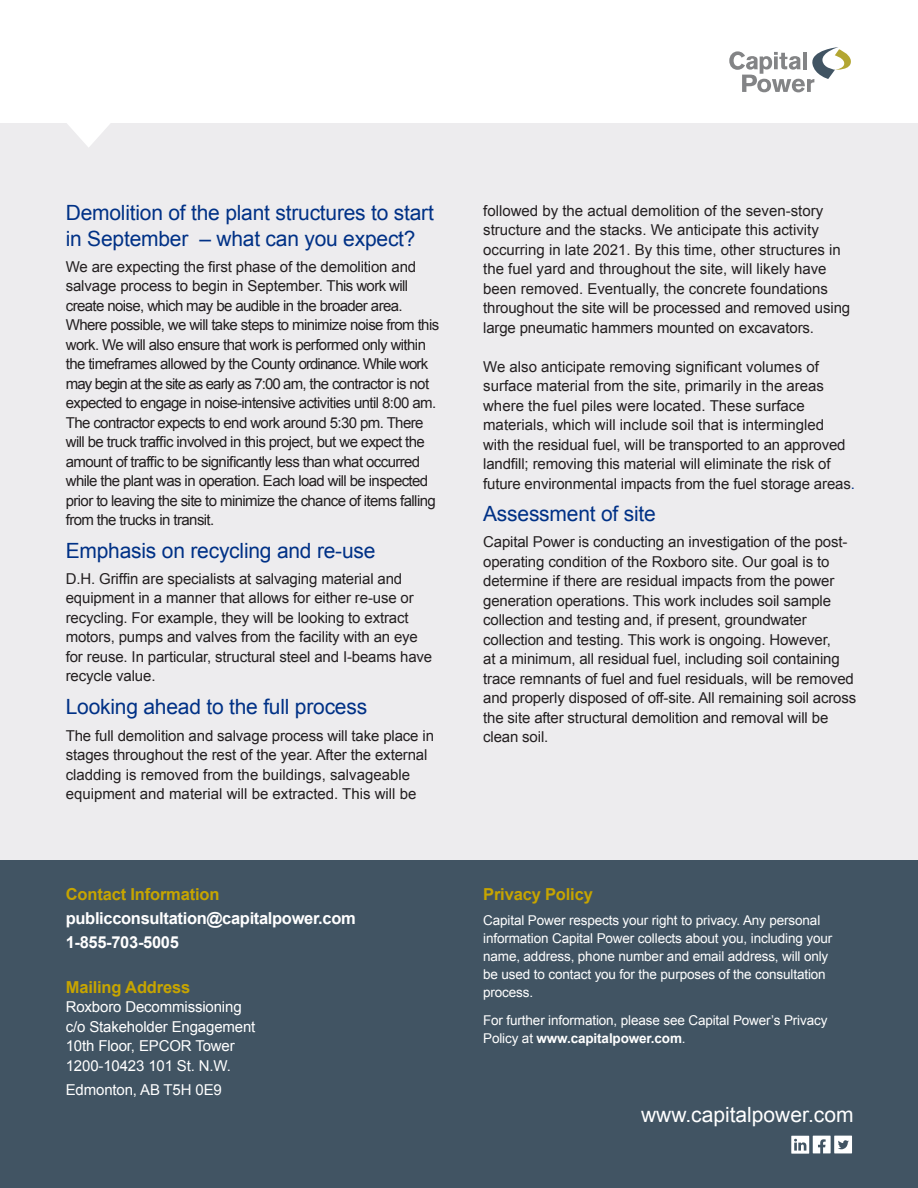
<style>
.page{position:relative;width:918px;height:1188px;background:#fff}
.page>*{position:absolute;margin:0;border:0;box-sizing:border-box;transform-origin:0 0}
.BODY_NEW{font:21px/25.5px "Arial";letter-spacing:-.01em;color:#003186}
.body{font:21px "Arial";color:#fff}
.body-2{font:700 16.5px "Arial";letter-spacing:-.02em;color:#fff}
.body-3{font:700 16.5px "Arial";letter-spacing:-.01em;color:#c7a500}
.BODY_NEW-2{font:15px/19.5px "Arial";letter-spacing:-.01em;color:#231f20}
.BODY_NEW-3{font:15px/19.5px "Arial";letter-spacing:-.04em;color:#231f20}
.body-4{font:15px/19.5px "Arial";letter-spacing:-.01em;color:#fff}
.body-5{font:13.5px/18px "Arial";letter-spacing:-.01em;color:#fff}
.s1{color:#003186}
.s2{font-weight:700}
</style>
<div class="page">
<div style="left:0;top:124px;width:918px;height:737px;background:#edecee"></div>
<svg style="left:66px;top:123px;width:46px;height:24px"></svg>
<div style="left:0;top:861px;width:918px;height:327px;background:#415463"></div>
<svg style="left:791px;top:1136px;width:61px;height:18px"></svg>
<svg style="left:729px;top:47px;width:122px;height:45px"></svg>
<p class="BODY_NEW" style="left:66px;top:200px;width:370px">Demolition of the plant structures to start in September – what can you expect?</p>
<p class="BODY_NEW-3" style="left:66px;top:257px;width:375px">We are expecting the first phase of the demolition and salvage process to begin in September. This work will create noise, which may be audible in the broader area.<br>Where possible, we will take steps to minimize noise from this work. We will also ensure that work is performed only within the timeframes allowed by the County ordinance. While work may begin at the site as early as 7:00 am, the contractor is not expected to engage in noise-intensive activities until 8:00 am.<br>The contractor expects to end work around 5:30 pm. There will be truck traffic involved in this project, but we expect the amount of traffic to be significantly less than what occurred while the plant was in operation. Each load will be inspected prior to leaving the site to minimize the chance of items falling from the trucks in transit.</p>
<p class="BODY_NEW" style="left:66px;top:538px;width:311px">Emphasis on recycling and re-use</p>
<p class="BODY_NEW-2" style="left:66px;top:569px;width:368px">D.H. Griffin are specialists at salvaging material and equipment in a manner that allows for either re-use or recycling. For example, they will be looking to extract motors, pumps and valves from the facility with an eye for reuse. In particular, structural steel and I-beams have recycle value.</p>
<p class="BODY_NEW" style="left:66px;top:694px;width:303px">Looking ahead to the full process</p>
<p class="BODY_NEW-2" style="left:66px;top:726px;width:370px">The full demolition and salvage process will take place in stages throughout the rest of the year. After the external cladding is removed from the buildings, salvageable equipment and material will be extracted. This will be</p>
<p class="body-3" style="left:66px;top:884px;width:155px">Contact Information</p>
<p class="body-2" style="left:66px;top:908px;width:292px">publicconsultation@capitalpower.com</p>
<p class="body-2" style="left:66px;top:932px;width:115px">1-855-703-5005</p>
<p class="body-3" style="left:66px;top:976px;width:126px">Mailing Address</p>
<p class="body-4" style="left:66px;top:997px;width:191px">Roxboro Decommissioning c/o Stakeholder Engagement</p>
<p class="body-4" style="left:66px;top:1036px;width:170px">10th Floor, EPCOR Tower</p>
<p class="body-4" style="left:66px;top:1054px;width:167px;line-height:24px">1200-10423 101 St. N.W.<br>Edmonton, AB T5H 0E9</p>
<p class="BODY_NEW-2" style="left:483px;top:201px;width:369px">followed by the actual demolition of the seven-story structure and the stacks. We anticipate this activity occurring in late 2021. By this time, other structures in the fuel yard and throughout the site, will likely have been removed. Eventually, the concrete foundations throughout the site will be processed and removed using large pneumatic hammers mounted on excavators.</p>
<p class="BODY_NEW-2" style="left:483px;top:357px;width:373px">We also anticipate removing significant volumes of surface material from the site, primarily in the areas where the fuel piles were located. These surface materials, which will include soil that is intermingled<br>with the residual fuel, will be transported to an approved landfill; removing this material will eliminate the risk of future environmental impacts from the fuel storage areas<span class="s1">.</span></p>
<p class="BODY_NEW" style="left:483px;top:501px;width:174px">Assessment of site</p>
<p class="BODY_NEW-2" style="left:483px;top:532px;width:375px">Capital Power is conducting an investigation of the post&shy;operating condition of the Roxboro site. Our goal is to determine if there are residual impacts from the power generation operations. This work includes soil sample collection and testing and, if present, groundwater collection and testing. This work is ongoing. However,<br>at a minimum, all residual fuel, including soil containing trace remnants of fuel and fuel residuals, will be removed and properly disposed of off-site. All remaining soil across the site after structural demolition and removal will be clean soil.</p>
<p class="body-3" style="left:483px;top:884px;width:111px">Privacy Policy</p>
<p class="body-5" style="left:483px;top:912px;width:351px">Capital Power respects your right to privacy. Any personal information Capital Power collects about you, including your name, address, phone number and email address, will only be used to contact you for the purposes of the consultation process.</p>
<p class="body-5" style="left:483px;top:1012px;width:346px">For further information, please see Capital Power’s Privacy<br>Policy at <span class="s2">www.capitalpower.com</span>.</p>
<p class="body" style="left:641px;top:1101px;width:214px">www.capitalpower.com</p>
</div>
